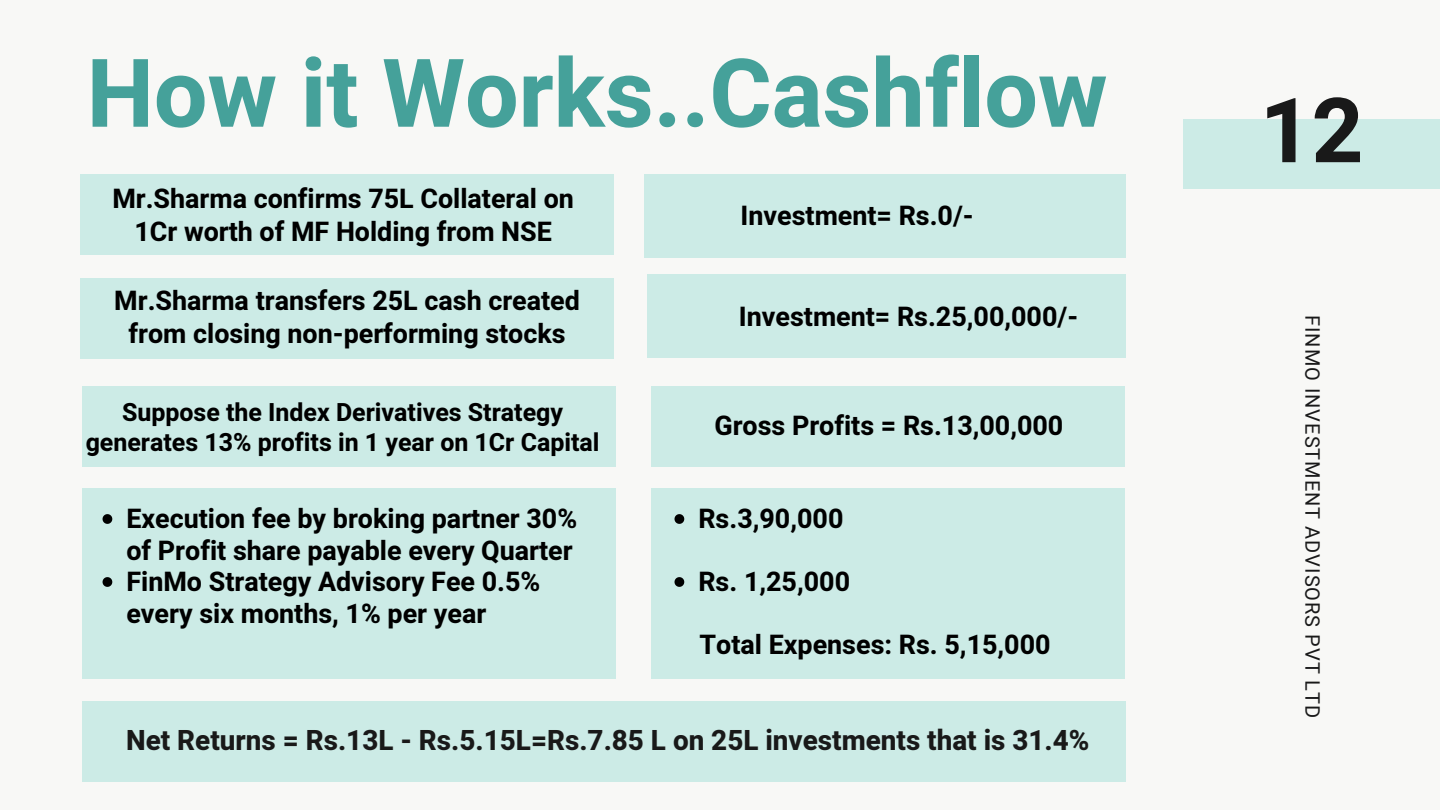
<style>
.page{position:relative;width:1440px;height:810px;background:#f8f8f6}
.page>*{position:absolute;margin:0;border:0;box-sizing:border-box;transform-origin:0 0}
.t1{font:700 95px "Heebo";color:#45a19a}
.t2{font:700 90px "Heebo";color:#191919}
.t3{font:800 27.8px "Heebo";color:#191919}
.t4{font:700 26.9px/32.2px "Heebo";color:#000;text-align:center}
.t5{font:700 26.8px/31.5px "Heebo";color:#000}
.t6{font:700 24.9px/29.9px "Heebo";color:#000;text-align:center}
.t7{font:20px "Roboto";letter-spacing:.05em;color:#191919}
</style>
<div class="page">
<div style="left:1183px;top:119px;width:257px;height:70px;background:#ccebe6"></div>
<div style="left:81px;top:174px;width:533px;height:81px;background:#ccebe6"></div>
<div style="left:644px;top:174px;width:481px;height:84px;background:#ccebe6"></div>
<div style="left:81px;top:278px;width:533px;height:80px;background:#ccebe6"></div>
<div style="left:647px;top:275px;width:478px;height:83px;background:#ccebe6"></div>
<div style="left:82px;top:386px;width:533px;height:80px;background:#ccebe6"></div>
<div style="left:82px;top:702px;width:1043px;height:80px;background:#ccebe6"></div>
<div style="left:652px;top:386px;width:473px;height:80px;background:#ccebe6"></div>
<div style="left:82px;top:488px;width:533px;height:191px;background:#ccebe6"></div>
<svg style="left:103px;top:514px;width:9px;height:10px"></svg>
<svg style="left:103px;top:577px;width:9px;height:10px"></svg>
<div style="left:652px;top:488px;width:473px;height:191px;background:#ccebe6"></div>
<svg style="left:675px;top:514px;width:9px;height:10px"></svg>
<svg style="left:675px;top:577px;width:9px;height:10px"></svg>
<p class="t1" style="left:87px;top:27px;width:1022px">How it Works..Cashflow</p>
<p class="t4" style="left:112px;top:184px;width:463px">Mr.Sharma confirms 75L Collateral on<br>1Cr worth of MF Holding from NSE</p>
<p class="t4" style="left:114px;top:286px;width:467px">Mr.Sharma transfers 25L cash created from closing non-performing stocks</p>
<p class="t6" style="left:86px;top:399px;width:515px">Suppose the Index Derivatives Strategy generates 13% profits in 1 year on 1Cr Capital</p>
<p class="t5" style="left:126px;top:504px;width:452px">Execution fee by broking partner 30% of Profit share payable every Quarter</p>
<p class="t5" style="left:126px;top:567px;width:415px">FinMo Strategy Advisory Fee 0.5% every six months, 1% per year</p>
<p class="t4" style="left:741px;top:200px;width:235px">Investment= Rs.0/-</p>
<p class="t4" style="left:739px;top:302px;width:341px">Investment= Rs.25,00,000/-</p>
<p class="t4" style="left:714px;top:410px;width:350px">Gross Profits = Rs.13,00,000</p>
<p class="t5" style="left:698px;top:504px;width:147px">Rs.3,90,000</p>
<p class="t5" style="left:698px;top:567px;width:153px">Rs. 1,25,000</p>
<p class="t5" style="left:700px;top:630px;width:353px">Total Expenses: Rs. 5,15,000</p>
<p class="t3" style="left:126px;top:721px;width:965px">Net Returns = Rs.13L - Rs.5.15L=Rs.7.85 L on 25L investments that is 31.4%</p>
<p class="t2" style="left:1260px;top:68px;width:105px">12</p>
<p class="t7" style="left:1324px;top:315px;width:405px;rotate:90deg">FINMO INVESTMENT ADVISORS PVT LTD</p>
</div>
